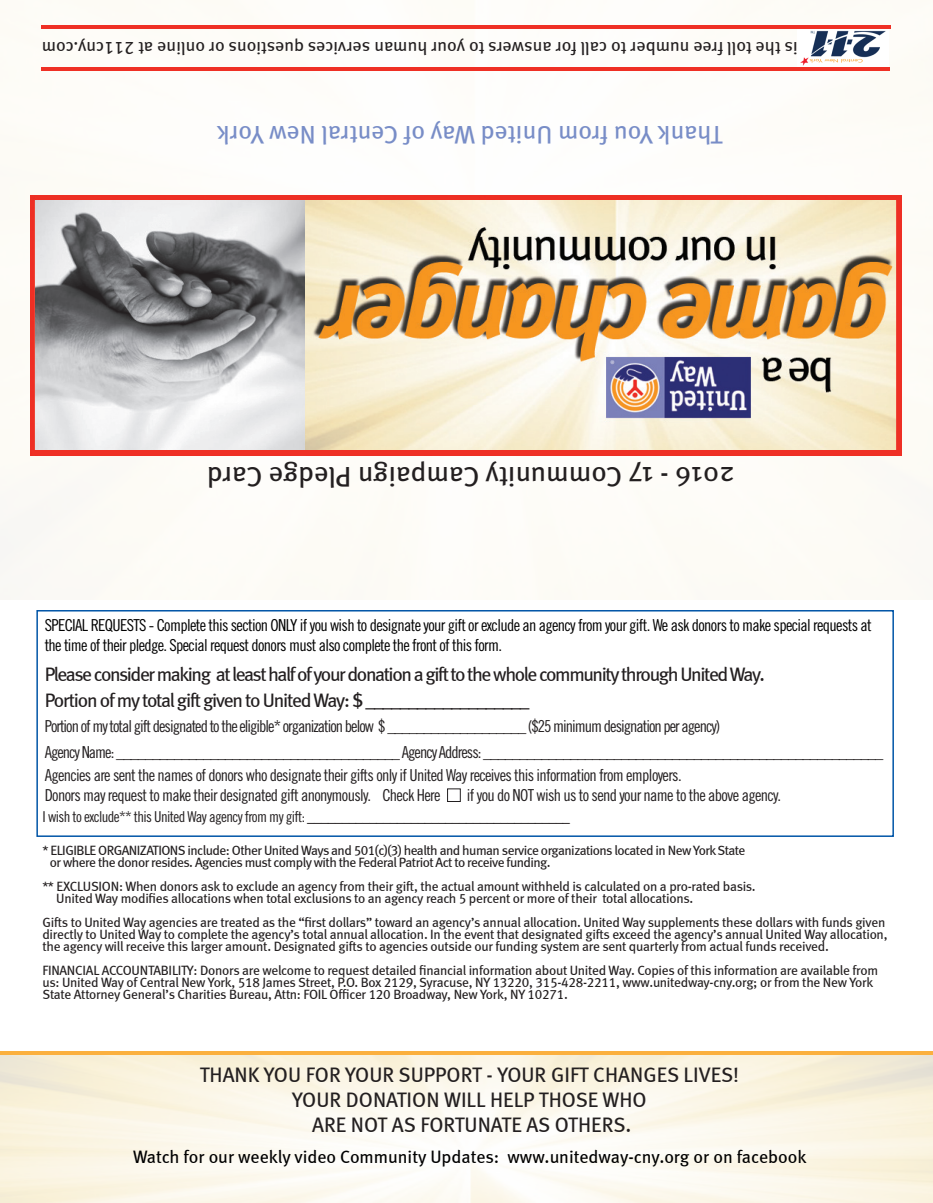
<style>
.page{position:relative;width:933px;height:1203px;background:#fff}
.page>*{position:absolute;margin:0;border:0;box-sizing:border-box;transform-origin:0 0}
.t1{font:28.5px "Meta";color:#231f20}
.t2{font:25.5px "Meta";color:#788dc7}
.t3{font:21px/25.2px "Meta Book LF";color:#231f20;text-align:center}
.t4{font:21px "Meta Book LF";color:#231f20}
.t5{font:19.5px/25.5px "Meta Book LF";letter-spacing:-.07em;color:#231f20}
.t6{font:18px "Meta Book LF";color:#231f20}
.t7{font:18px "Meta Book LF";color:#000}
.t8{font:16.5px/25.5px "Trade Gothic Cond Eighteen";letter-spacing:-.06em;color:#231f20}
.t9{font:16.5px/19.8px "Trade Gothic Cond Eighteen";letter-spacing:-.04em;color:#231f20}
.t10{font:16.5px/19.8px "Trade Gothic Cond Eighteen";letter-spacing:-.04em;color:#000}
.t11{font:15px "Trade Gothic Cond Eighteen";letter-spacing:-.04em;color:#231f20}
.t12{font:13.5px/12px "Meta Book LF";letter-spacing:-.02em;color:#231f20}
.t13{font:13.5px/12px "Meta Book LF";letter-spacing:-.04em;color:#231f20}
.s1{font-family:"Meta"}
</style>
<div class="page">
<img style="left:0;top:25px;width:933px;height:574px">
<img style="left:30px;top:195px;width:871px;height:261px">
<div style="left:36px;top:610px;width:858px;height:227px;border:2px solid #0155a7"></div>
<div style="left:447px;top:789px;width:14px;height:13px;border:1px solid #231f20"></div>
<img style="left:797px;top:28px;width:92px;height:39px">
<hr style="left:41px;top:67px;width:849px;height:3px;background:#ef3025">
<hr style="left:41px;top:25px;width:849px;height:3px;background:#ef3025">
<hr style="left:0;top:1051px;width:933px;height:4px;background:#fbb03e">
<img style="left:36px;top:200px;width:269px;height:251px">
<img style="left:305px;top:200px;width:590px;height:251px">
<hr style="left:32px;top:451px;width:869px;height:4px;background:#ef3025">
<h3 class="t6" style="left:798px;top:59px;width:757px;rotate:-180deg">is the toll free number to call for answers to your human services questions or online at 211cny.com</h3>
<h2 class="t2" style="left:723px;top:150px;width:508px;rotate:-180deg">Thank You from United Way of Central New York</h2>
<h1 class="t1" style="left:735px;top:493px;width:529px;rotate:-180deg">2016 - 17 Community Campaign Pledge Card</h1>
<p class="t10" style="left:45px;top:615px;width:829px">SPECIAL REQUESTS - Complete this section ONLY if you wish to designate your gift or exclude an agency from your gift. We ask donors to make special requests at the time of their pledge. Special request donors must also complete the front of this form.</p>
<h3 class="t5" style="left:45px;top:661px;width:722px">Please consider making at least half of your donation a gift to the whole community through United Way.<br>Portion of my total gift given to United Way: $ ___________________</h3>
<p class="t8" style="left:45px;top:713px;width:840px">Portion of my total gift designated to the eligible* organization below $ ___________________ ($25 minimum designation per agency)<br>Agency Name: _______________________________________ Agency Address: _______________________________________________________</p>
<p class="t9" style="left:45px;top:765px;width:639px">Agencies are sent the names of donors who designate their gifts only if United Way receives this information from employers.<br>Donors may request to make their designated gift anonymously. Check Here</p>
<p class="t9" style="left:467px;top:785px;width:316px">if you do NOT wish us to send your name to the above agency.</p>
<p class="t11" style="left:43px;top:808px;width:529px">I wish to exclude** this United Way agency from my gift: <span class="s1">______________________________________</span></p>
<p class="t13" style="left:50px;top:844px;width:697px;text-indent:-7px">* ELIGIBLE ORGANIZATIONS include: Other United Ways and 501(c)(3) health and human service organizations located in New York State or where the donor resides. Agencies must comply with the Federal Patriot Act to receive funding.</p>
<p class="t12" style="left:56px;top:880px;width:701px;text-indent:-14px">** EXCLUSION: When donors ask to exclude an agency from their gift, the actual amount withheld is calculated on a pro-rated basis.<br>United Way modifies allocations when total exclusions to an agency reach 5 percent or more of their total allocations.</p>
<p class="t12" style="left:42px;top:916px;width:847px">Gifts to United Way agencies are treated as the “first dollars” toward an agency’s annual allocation. United Way supplements these dollars with funds given directly to United Way to complete the agency’s total annual allocation. In the event that designated gifts exceed the agency’s annual United Way allocation, the agency will receive this larger amount. Designated gifts to agencies outside our funding system are sent quarterly from actual funds received.</p>
<p class="t12" style="left:42px;top:964px;width:837px">FINANCIAL ACCOUNTABILITY: Donors are welcome to request detailed financial information about United Way. Copies of this information are available from us: United Way of Central New York, 518 James Street, P.O. Box 2129, Syracuse, NY 13220, 315-428-2211, www.unitedway-cny.org; or from the New York<br>State Attorney General’s Charities Bureau, Attn: FOIL Officer 120 Broadway, New York, NY 10271.</p>
<h3 class="t4" style="left:200px;top:1062px;width:541px">THANK YOU FOR YOUR SUPPORT - YOUR GIFT CHANGES LIVES!</h3>
<h3 class="t3" style="left:292px;top:1087px;width:356px">YOUR DONATION WILL HELP THOSE WHO<br>ARE NOT AS FORTUNATE AS OTHERS.</h3>
<h3 class="t7" style="left:133px;top:1146px;width:675px">Watch for our weekly video Community Updates: www.unitedway-cny.org or on facebook</h3>
</div>
